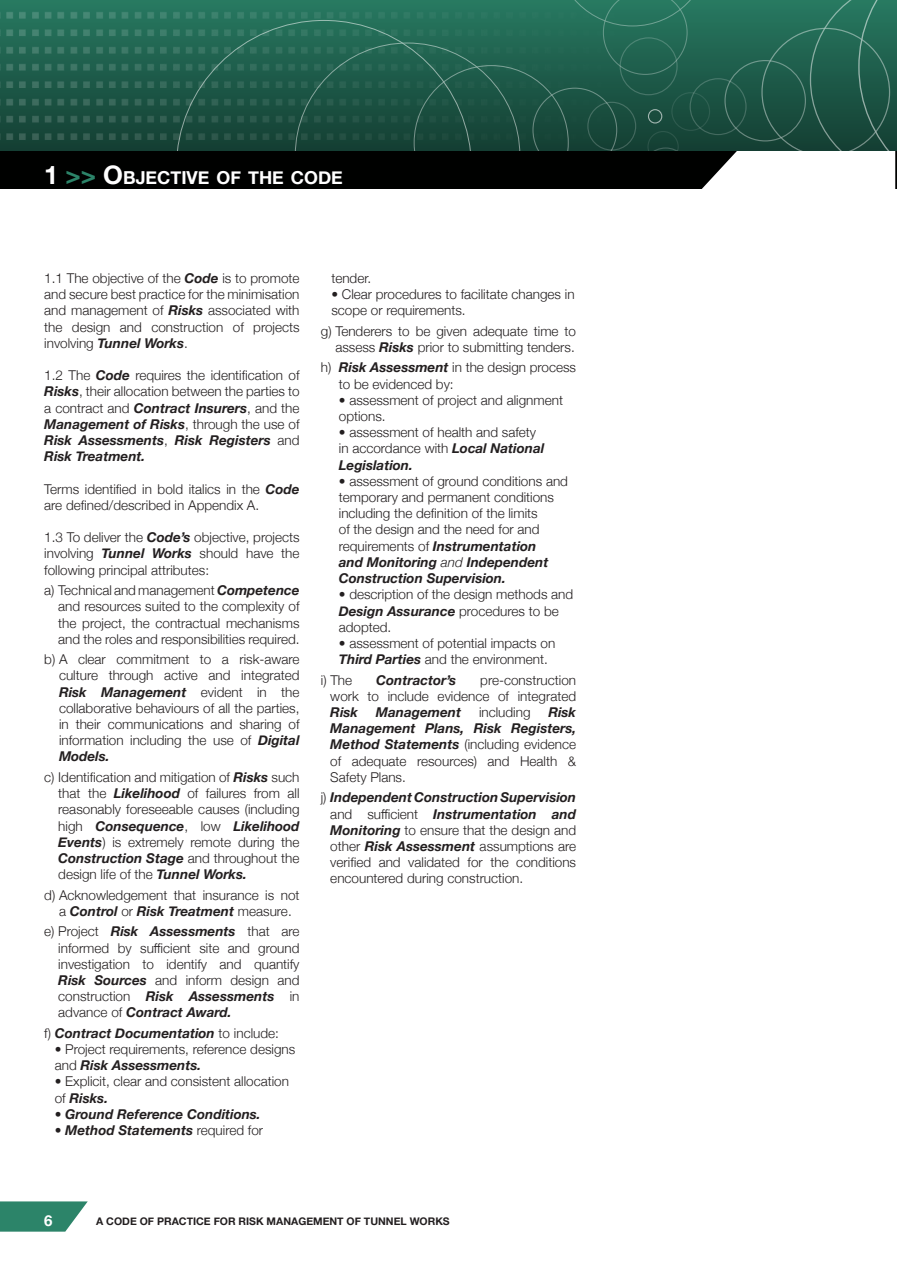
<style>
.page{position:relative;width:897px;height:1267px;background:#fff}
.page>*{position:absolute;margin:0;border:0;box-sizing:border-box;transform-origin:0 0}
.t1{font:700 17.85px "Helvetica Neue";color:#fff}
.t2{font:700 15px "Helvetica Neue";color:#fff}
.t3{font:300 13.5px/16.2px "Helvetica Neue";color:#231f20}
.t4{font:italic 700 13.5px "Helvetica Neue";color:#231f20}
.t5{font:700 10.5px "Helvetica Neue";color:#231f20}
.s1{font-size:25.5px}
.s2{font-size:25.5px;color:#2c8469}
.s3{font-weight:700;font-style:italic}
.s4{font-weight:300;font-style:normal}
.s5{font-style:italic}
</style>
<div class="page">
<div style="left:0;top:91px;width:896px;height:97px;background:#000100"></div>
<svg style="left:0;top:1201px;width:88px;height:30px;background:#49957e"></svg>
<img style="left:0;top:8px;width:176px;height:138px">
<svg style="left:176px;top:0;width:721px;height:189px;background:#27584a"></svg>
<h1 class="t1" style="left:44px;top:164px;width:300px"><span class="s1">1</span> <span class="s2">&gt;&gt;</span> <span class="s1">O</span>BJECTIVE OF THE CODE</h1>
<p class="t3" style="left:44px;top:269px;width:257px;text-align:justify">1.1 The objective of the <span class="s3">Code</span> is to promote and secure best practice for the minimisation and management of <span class="s3">Risks</span> associated with the design and construction of projects involving <span class="s3">Tunnel Works</span>.</p>
<p class="t3" style="left:44px;top:366px;width:257px;text-align:justify">1.2 The <span class="s3">Code</span> requires the identification of <span class="s3">Risks</span>, their allocation between the parties to a contract and <span class="s3">Contract Insurers</span>, and the <span class="s3">Management of Risks</span>, through the use of <span class="s3">Risk Assessments</span>, <span class="s3">Risk Registers</span> and <span class="s3">Risk Treatment.</span></p>
<p class="t3" style="left:44px;top:479px;width:257px">Terms identified in bold italics in the <span class="s3">Code </span>are defined/described in Appendix A.</p>
<p class="t3" style="left:44px;top:528px;width:257px;text-align:justify">1.3 To deliver the <span class="s3">Code’s</span> objective, projects involving <span class="s3">Tunnel Works</span> should have the following principal attributes:</p>
<p class="t3" style="left:58px;top:581px;width:243px;text-align:justify;text-indent:-14px">a) Technical and management <span class="s3">Competence </span>and resources suited to the complexity of the project, the contractual mechanisms and the roles and responsibilities required.</p>
<p class="t3" style="left:59px;top:650px;width:242px;text-align:justify;text-indent:-15px">b) A clear commitment to a risk-aware culture through active and integrated <span class="s3">Risk Management</span> evident in the collaborative behaviours of all the parties, in their communications and sharing of information including the use of <span class="s3">Digital Models.</span></p>
<p class="t3" style="left:58px;top:768px;width:243px;text-align:justify;text-indent:-14px">c) Identification and mitigation of <span class="s3">Risks</span> such that the <span class="s3">Likelihood</span> of failures from all reasonably foreseeable causes (including high <span class="s3">Consequence</span>, low <span class="s3">Likelihood Events</span>) is extremely remote during the <span class="s3">Construction Stage</span> and throughout the design life of the <span class="s3">Tunnel Works.</span></p>
<p class="t3" style="left:44px;top:885px;width:257px;text-align:center">d) Acknowledgement that insurance is not a <span class="s3">Control</span> or <span class="s3">Risk Treatment</span> measure.</p>
<p class="t3" style="left:58px;top:922px;width:243px;text-align:justify;text-indent:-14px">e) Project <span class="s3">Risk Assessments</span> that are informed by sufficient site and ground investigation to identify and quantify <span class="s3">Risk Sources</span> and inform design and construction <span class="s3">Risk Assessments</span> in advance of <span class="s3">Contract Award.</span></p>
<p class="t4" style="left:44px;top:1022px;width:236px"><span class="s4">f)</span> Contract Documentation <span class="s4">to include:</span></p>
<p class="t3" style="left:55px;top:1040px;width:242px">• Project requirements, reference designs and <span class="s3">Risk Assessments.</span></p>
<p class="t3" style="left:55px;top:1072px;width:236px">• Explicit, clear and consistent allocation of <span class="s3">Risks.</span></p>
<p class="t4" style="left:55px;top:1103px;width:207px"><span class="s4">•</span> Ground Reference Conditions.</p>
<p class="t4" style="left:55px;top:1119px;width:210px"><span class="s4">•</span> Method Statements <span class="s4">required for</span></p>
<p class="t3" style="left:331px;top:269px;width:41px">tender.</p>
<p class="t3" style="left:331px;top:285px;width:245px">• Clear procedures to facilitate changes in scope or requirements.</p>
<p class="t3" style="left:321px;top:322px;width:257px;text-align:right">g) Tenderers to be given adequate time to assess <span class="s3">Risks</span> prior to submitting tenders.</p>
<p class="t3" style="left:339px;top:358px;width:239px;text-indent:-18px">h) <span class="s3">Risk Assessment</span> in the design process to be evidenced by:</p>
<p class="t3" style="left:339px;top:391px;width:226px">• assessment of project and alignment options.</p>
<p class="t3" style="left:339px;top:423px;width:207px">• assessment of health and safety in accordance with <span class="s3">Local National<br>Legislation.</span></p>
<p class="t3" style="left:339px;top:472px;width:231px">• assessment of ground conditions and temporary and permanent conditions including the definition of the limits<br>of the design and the need for and requirements of <span class="s3">Instrumentation<br>and Monitoring</span> <span class="s5">and</span> <span class="s3">Independent Construction Supervision.</span></p>
<p class="t3" style="left:339px;top:585px;width:236px">• description of the design methods and<br><span class="s3">Design Assurance</span> procedures to be adopted.</p>
<p class="t3" style="left:339px;top:634px;width:218px">• assessment of potential impacts on<br><span class="s3">Third Parties</span> and the environment.</p>
<p class="t3" style="left:321px;top:670px;width:33px">i) The</p>
<p class="t4" style="left:376px;top:669px;width:81px">Contractor’s</p>
<p class="t3" style="left:330px;top:670px;width:247px;text-align:right">pre-construction<br>work to include evidence of integrated</p>
<p class="t4" style="left:330px;top:701px;width:29px">Risk</p>
<p class="t4" style="left:376px;top:701px;width:87px">Management</p>
<p class="t3" style="left:479px;top:703px;width:53px">including</p>
<p class="t3" style="left:330px;top:703px;width:247px;text-align:justify;text-indent:218px"><span class="s3">Risk Management Plans, Risk Registers, Method Statements</span> (including evidence of adequate resources) and Health &amp; Safety Plans.</p>
<p class="t3" style="left:330px;top:788px;width:247px;text-align:justify;text-indent:-10px">j) <span class="s3">Independent Construction Supervision </span>and sufficient <span class="s3">Instrumentation and Monitoring</span> to ensure that the design and other <span class="s3">Risk Assessment</span> assumptions are verified and validated for the conditions encountered during construction.</p>
<p class="t2" style="left:44px;top:1208px;width:10px">6</p>
<p class="t5" style="left:96px;top:1212px;width:355px">A CODE OF PRACTICE FOR RISK MANAGEMENT OF TUNNEL WORKS</p>
</div>
